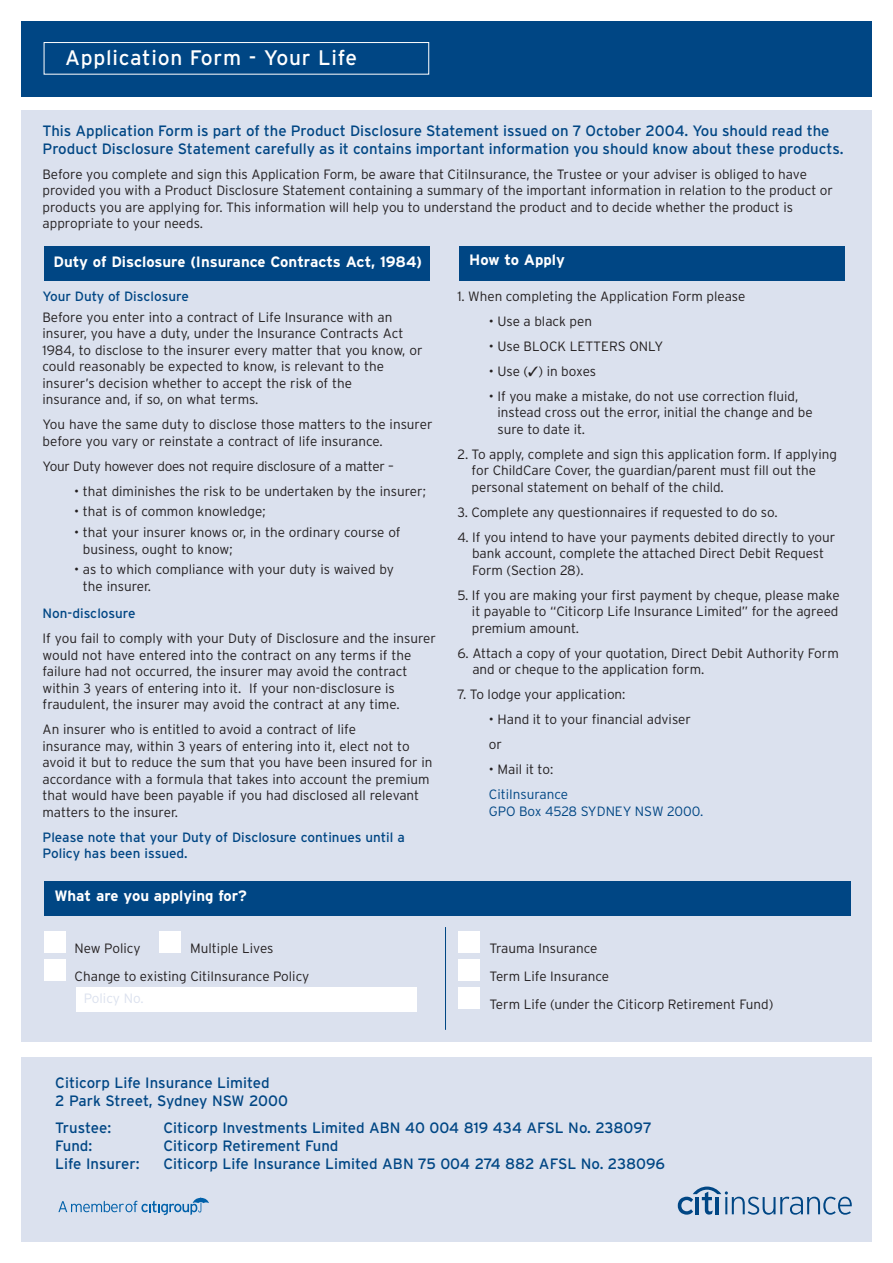
<style>
.page{position:relative;width:893px;height:1263px;background:#fff}
.page>*{position:absolute;margin:0;border:0;box-sizing:border-box;transform-origin:0 0}
.t1{font:21px "Interstate";letter-spacing:.035em;color:#fff}
.t2{font:15px/18px "Interstate";color:#004684}
.t3{font:700 15px "Interstate";color:#fff}
.t4{font:300 13.5px/16.5px "Interstate";color:#231f20}
.t5{font:13.5px/16.5px "Interstate";color:#004684}
.t6{font:300 13.5px "Interstate";letter-spacing:-.02em;color:#231f20}
.t7{font:300 13.5px/16.5px "Interstate";color:#004684}
.t8{font:300 13.5px "Interstate";color:#dbe1ee}
</style>
<div class="page">
<div style="left:21px;top:110px;width:851px;height:931px;background:#dbe1ee"></div>
<div style="left:21px;top:1057px;width:851px;height:185px;background:#dbe1ee"></div>
<svg style="left:58px;top:1197px;width:151px;height:18px"></svg>
<div style="left:21px;top:21px;width:851px;height:75px;background:#004684"></div>
<div style="left:44px;top:42px;width:385px;height:33px;border:1px solid #fff"></div>
<svg style="left:677px;top:1187px;width:174px;height:28px"></svg>
<div style="left:459px;top:246px;width:385px;height:34px;background:#004684"></div>
<div style="left:44px;top:246px;width:385px;height:34px;background:#004684"></div>
<hr style="left:445px;top:927px;width:1px;height:103px;background:#004684">
<div style="left:44px;top:882px;width:806px;height:34px;background:#004684"></div>
<div style="left:459px;top:988px;width:21px;height:21px;background:#fff"></div>
<div style="left:459px;top:959px;width:21px;height:22px;background:#fff"></div>
<div style="left:459px;top:931px;width:21px;height:22px;background:#fff"></div>
<div style="left:76px;top:988px;width:341px;height:24px;background:#fff"></div>
<div style="left:44px;top:959px;width:21px;height:22px;background:#fff"></div>
<div style="left:160px;top:931px;width:21px;height:22px;background:#fff"></div>
<div style="left:44px;top:931px;width:21px;height:22px;background:#fff"></div>
<h1 class="t1" style="left:65px;top:50px;width:293px">Application Form - Your Life</h1>
<p class="t2" style="left:43px;top:123px;width:802px">This Application Form is part of the Product Disclosure Statement issued on 7 October 2004. You should read the<br>Product Disclosure Statement carefully as it contains important information you should know about these products.</p>
<p class="t4" style="left:43px;top:168px;width:792px">Before you complete and sign this Application Form, be aware that CitiInsurance, the Trustee or your adviser is obliged to have provided you with a Product Disclosure Statement containing a summary of the important information in relation to the product or products you are applying for. This information will help you to understand the product and to decide whether the product is appropriate to your needs.</p>
<p class="t3" style="left:54px;top:256px;width:370px">Duty of Disclosure (Insurance Contracts Act, 1984)</p>
<p class="t3" style="left:469px;top:254px;width:97px">How to Apply</p>
<p class="t5" style="left:43px;top:289px;width:148px">Your Duty of Disclosure</p>
<p class="t4" style="left:43px;top:310px;width:381px">Before you enter into a contract of Life Insurance with an insurer, you have a duty, under the Insurance Contracts Act 1984, to disclose to the insurer every matter that you know, or could reasonably be expected to know, is relevant to the insurer’s decision whether to accept the risk of the<br>insurance and, if so, on what terms.</p>
<p class="t4" style="left:43px;top:417px;width:391px">You have the same duty to disclose those matters to the insurer before you vary or reinstate a contract of life insurance.</p>
<p class="t6" style="left:43px;top:461px;width:353px">Your Duty however does not require disclosure of a matter –</p>
<p class="t4" style="left:74px;top:484px;width:353px">• that diminishes the risk to be undertaken by the insurer;</p>
<p class="t4" style="left:74px;top:504px;width:193px">• that is of common knowledge;</p>
<p class="t4" style="left:83px;top:525px;width:319px;text-indent:-9px">• that your insurer knows or, in the ordinary course of business, ought to know;</p>
<p class="t4" style="left:83px;top:562px;width:312px;text-indent:-9px">• as to which compliance with your duty is waived by the insurer.</p>
<p class="t5" style="left:43px;top:606px;width:95px">Non-disclosure</p>
<p class="t4" style="left:43px;top:631px;width:395px">If you fail to comply with your Duty of Disclosure and the insurer would not have entered into the contract on any terms if the failure had not occurred, the insurer may avoid the contract within 3 years of entering into it. If your non-disclosure is fraudulent, the insurer may avoid the contract at any time.</p>
<p class="t4" style="left:43px;top:722px;width:391px">An insurer who is entitled to avoid a contract of life<br>insurance may, within 3 years of entering into it, elect not to avoid it but to reduce the sum that you have been insured for in accordance with a formula that takes into account the premium that would have been payable if you had disclosed all relevant matters to the insurer.</p>
<p class="t5" style="left:43px;top:830px;width:364px">Please note that your Duty of Disclosure continues until a<br>Policy has been issued.</p>
<p class="t4" style="left:457px;top:289px;width:289px">1. When completing the Application Form please</p>
<p class="t4" style="left:489px;top:314px;width:105px">• Use a black pen</p>
<p class="t4" style="left:489px;top:339px;width:176px">• Use BLOCK LETTERS ONLY</p>
<p class="t4" style="left:489px;top:364px;width:109px">• Use (✓) in boxes</p>
<p class="t4" style="left:497px;top:389px;width:317px;text-indent:-9px">• If you make a mistake, do not use correction fluid, instead cross out the error, initial the change and be sure to date it.</p>
<p class="t4" style="left:471px;top:447px;width:367px;text-indent:-14px">2. To apply, complete and sign this application form. If applying for ChildCare Cover, the guardian/parent must fill out the personal statement on behalf of the child.</p>
<p class="t4" style="left:457px;top:505px;width:322px">3. Complete any questionnaires if requested to do so.</p>
<p class="t4" style="left:472px;top:530px;width:364px;text-indent:-15px">4. If you intend to have your payments debited directly to your bank account, complete the attached Direct Debit Request<br>Form (Section 28).</p>
<p class="t4" style="left:472px;top:588px;width:369px;text-align:justify;text-indent:-15px">5. If you are making your first payment by cheque, please make it payable to “Citicorp Life Insurance Limited” for the agreed premium amount.</p>
<p class="t4" style="left:472px;top:646px;width:368px;text-indent:-15px">6. Attach a copy of your quotation, Direct Debit Authority Form and or cheque to the application form.</p>
<p class="t4" style="left:457px;top:687px;width:170px">7. To lodge your application:</p>
<p class="t4" style="left:489px;top:708px;width:203px;line-height:25px">• Hand it to your financial adviser or</p>
<p class="t4" style="left:489px;top:762px;width:66px">• Mail it to:</p>
<p class="t7" style="left:489px;top:787px;width:216px">CitiInsurance<br>GPO Box 4528 SYDNEY NSW 2000.</p>
<p class="t3" style="left:54px;top:890px;width:194px">What are you applying for?</p>
<p class="t4" style="left:75px;top:941px;width:67px">New Policy</p>
<p class="t4" style="left:75px;top:935px;width:236px;line-height:28.2px;text-indent:116px">Multiple Lives<br>Change to existing CitiInsurance Policy</p>
<p class="t4" style="left:489px;top:935px;width:285px;line-height:28.2px">Trauma Insurance<br>Term Life Insurance<br>Term Life (under the Citicorp Retirement Fund)</p>
<p class="t8" style="left:84px;top:993px;width:61px">Policy No.</p>
<p class="t2" style="left:55px;top:1075px;width:234px">Citicorp Life Insurance Limited<br>2 Park Street, Sydney NSW 2000</p>
<p class="t2" style="left:55px;top:1120px;width:57px">Trustee:</p>
<p class="t2" style="left:163px;top:1120px;width:490px">Citicorp Investments Limited ABN 40 004 819 434 AFSL No. 238097</p>
<p class="t2" style="left:55px;top:1138px;width:38px">Fund:</p>
<p class="t2" style="left:163px;top:1138px;width:177px">Citicorp Retirement Fund</p>
<p class="t2" style="left:55px;top:1156px;width:86px">Life Insurer:</p>
<p class="t2" style="left:163px;top:1156px;width:503px">Citicorp Life Insurance Limited ABN 75 004 274 882 AFSL No. 238096</p>
</div>
